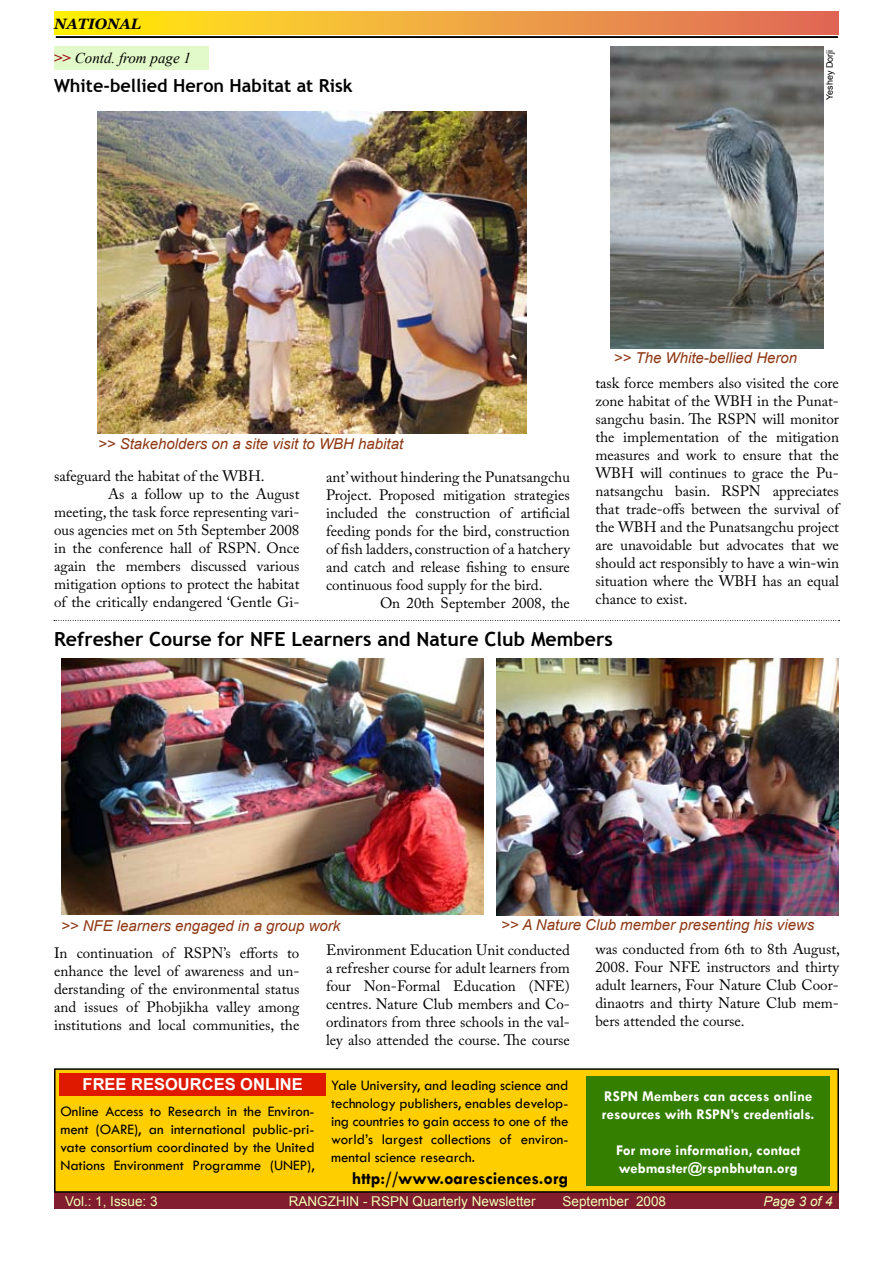
<style>
.page{position:relative;width:893px;height:1263px;background:#fff}
.page>*{position:absolute;margin:0;border:0;box-sizing:border-box;transform-origin:0 0}
.t1{font:700 19.5px "Trebuchet MS";color:#000}
.t2{font:700 18px "Trebuchet MS";color:#000}
.t3{font:700 18px "Tw Cen";color:#000}
.t4{font:700 16.5px "Arial";color:#fff}
.t5{font:15px/18px "Adobe Caslon Pro";color:#000;text-align:justify}
.t6{font:15px/18px "Tw Cen";color:#000;text-align:justify}
.t7{font:italic 15px "Arial";color:#8e3814}
.t8{font:700 15px/18px "Tw Cen";color:#fff}
.t9{font:italic 15px "Times New Roman";color:#000}
.t10{font:italic 700 15px "Georgia";color:#000}
.t11{font:13.5px "Arial";color:#f0ffb5}
.t12{font:italic 13.5px "Arial";color:#f0ffb5}
.t13{font:9px "Arial";color:#000}
.s1{font-weight:700;font-style:normal;color:#a0040e}
</style>
<div class="page">
<div style="left:54px;top:46px;width:154px;height:24px;background:#e2f9c9"></div>
<div style="left:54px;top:1193px;width:785px;height:16px;background:#821c2f"></div>
<svg style="left:54px;top:12px;width:785px;height:23px;background:#f0aa38"></svg>
<hr style="left:56px;top:36px;width:782px;height:1px;background:#000">
<hr style="left:56px;top:37px;width:782px;height:1px;background:#000">
<svg style="left:54px;top:620px;width:786px;height:1px"></svg>
<img style="left:97px;top:112px;width:429px;height:321px">
<img style="left:610px;top:46px;width:214px;height:302px">
<img style="left:61px;top:658px;width:422px;height:257px">
<img style="left:497px;top:659px;width:342px;height:256px">
<div style="left:54px;top:1068px;width:785px;height:125px;background:#ffce00;border:2px solid #000"></div>
<div style="left:59px;top:1073px;width:267px;height:22px;background:#df1900"></div>
<div style="left:586px;top:1076px;width:244px;height:110px;background:#347f00"></div>
<p class="t10" style="left:54px;top:15px;width:89px">NATIONAL</p>
<p class="t9" style="left:54px;top:48px;width:138px"><span class="s1">&gt;&gt;</span> Contd. from page 1</p>
<p class="t2" style="left:54px;top:74px;width:300px">White-bellied Heron Habitat at Risk</p>
<p class="t13" style="left:824px;top:100px;width:52px;rotate:-90deg">Yeshey Dorji</p>
<p class="t7" style="left:98px;top:434px;width:307px">&gt;&gt; Stakeholders on a site visit to WBH habitat</p>
<p class="t5" style="left:54px;top:466px;width:212px">safeguard the habitat of the WBH.</p>
<p class="t5" style="left:108px;top:484px;width:193px">As a follow up to the August</p>
<p class="t5" style="left:54px;top:502px;width:247px">meeting, the task force representing vari-</p>
<p class="t5" style="left:54px;top:520px;width:247px">ous agencies met on 5th September 2008</p>
<p class="t5" style="left:54px;top:538px;width:247px">in the conference hall of RSPN. Once</p>
<p class="t5" style="left:54px;top:556px;width:247px">again the members discussed various</p>
<p class="t5" style="left:54px;top:574px;width:247px">mitigation options to protect the habitat</p>
<p class="t5" style="left:54px;top:592px;width:247px">of the critically endangered ‘Gentle Gi-</p>
<p class="t5" style="left:326px;top:468px;width:245px">ant’ without hindering the Punatsangchu Project. Proposed mitigation strategies included the construction of artificial feeding ponds for the bird, construction of fish ladders, construction of a hatchery and catch and release fishing to ensure continuous food supply for the bird.</p>
<p class="t5" style="left:380px;top:594px;width:191px">On 20th September 2008, the</p>
<p class="t7" style="left:614px;top:348px;width:185px">&gt;&gt; The White-bellied Heron</p>
<p class="t5" style="left:595px;top:374px;width:245px">task force members also visited the core zone habitat of the WBH in the Punat&shy;sangchu basin. The RSPN will monitor the implementation of the mitigation measures and work to ensure that the WBH will continues to grace the Pu&shy;natsangchu basin. RSPN appreciates that trade-offs between the survival of the WBH and the Punatsangchu project are unavoidable but advocates that we should act responsibly to have a win-win situation where the WBH has an equal chance to exist.</p>
<h1 class="t1" style="left:54px;top:626px;width:560px">Refresher Course for NFE Learners and Nature Club Members</h1>
<p class="t7" style="left:501px;top:915px;width:315px">&gt;&gt; A Nature Club member presenting his views</p>
<p class="t5" style="left:595px;top:940px;width:246px">was conducted from 6th to 8th August, 2008. Four NFE instructors and thirty adult learners, Four Nature Club Coor&shy;dinaotrs and thirty Nature Club mem&shy;bers attended the course.</p>
<p class="t7" style="left:61px;top:916px;width:281px">&gt;&gt; NFE learners engaged in a group work</p>
<p class="t5" style="left:54px;top:944px;width:247px">In continuation of RSPN’s efforts to enhance the level of awareness and un&shy;derstanding of the environmental status and issues of Phobjikha valley among institutions and local communities, the</p>
<p class="t5" style="left:326px;top:941px;width:245px">Environment Education Unit conducted a refresher course for adult learners from four Non-Formal Education (NFE) centres. Nature Club members and Co&shy;ordinators from three schools in the val&shy;ley also attended the course. The course</p>
<p class="t4" style="left:83px;top:1074px;width:222px">FREE RESOURCES ONLINE</p>
<p class="t6" style="left:60px;top:1102px;width:256px">Online Access to Research in the Environ&shy;ment (OARE), an international public-pri&shy;vate consortium coordinated by the United Nations Environment Programme (UNEP),</p>
<p class="t6" style="left:331px;top:1076px;width:239px">Yale University, and leading science and technology publishers, enables develop&shy;ing countries to gain access to one of the world’s largest collections of environ&shy;mental science research.</p>
<p class="t3" style="left:352px;top:1167px;width:218px">http://www.oaresciences.org</p>
<p class="t8" style="left:602px;top:1087px;width:214px">RSPN Members can access online resources with RSPN’s credentials.</p>
<p class="t8" style="left:616px;top:1141px;width:186px">For more information, contact webmaster@rspnbhutan.org</p>
<p class="t11" style="left:65px;top:1192px;width:94px">Vol.: 1, Issue: 3</p>
<p class="t11" style="left:289px;top:1192px;width:248px">RANGZHIN - RSPN Quarterly Newsletter</p>
<p class="t11" style="left:563px;top:1192px;width:105px">September 2008</p>
<p class="t12" style="left:764px;top:1192px;width:71px">Page 3 of 4</p>
</div>
